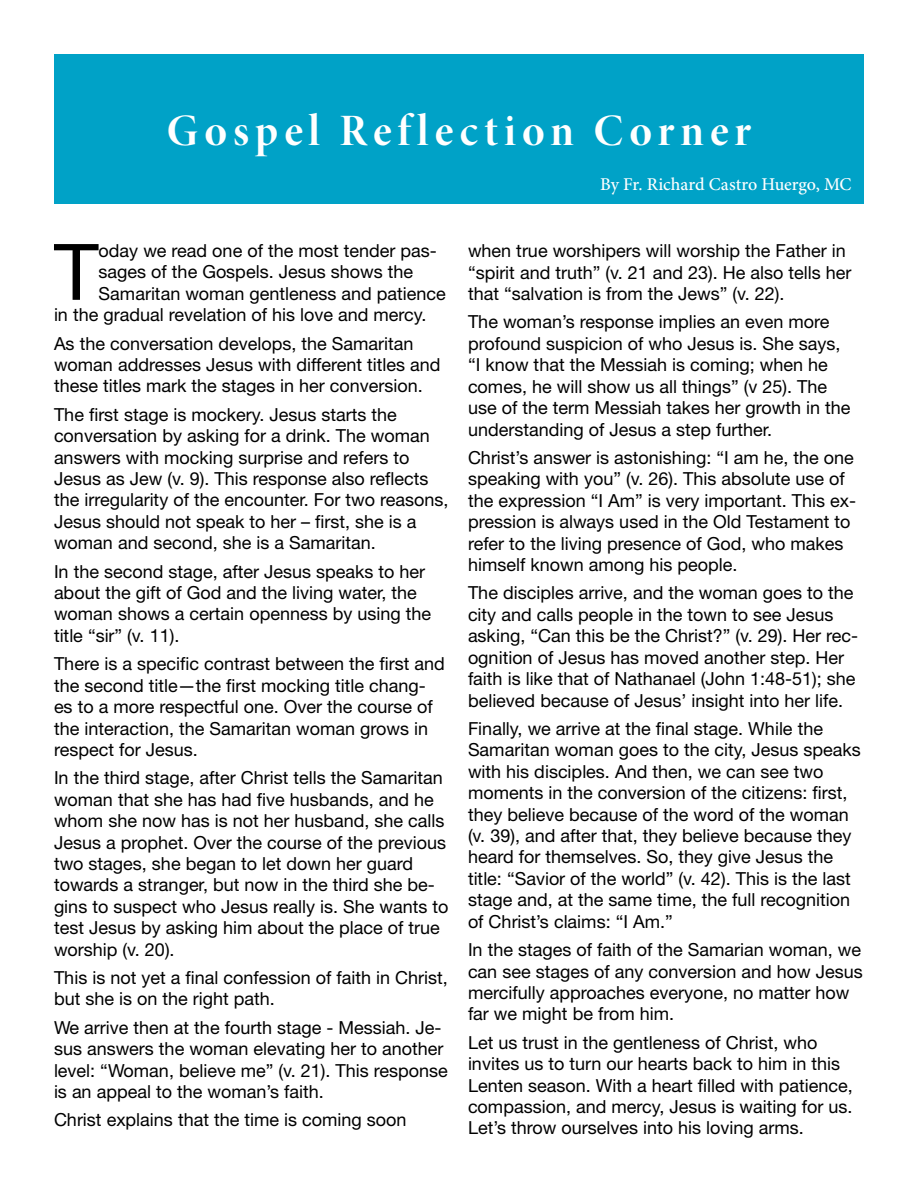
<style>
.page{position:relative;width:918px;height:1188px;background:#fff}
.page>*{position:absolute;margin:0;border:0;box-sizing:border-box;transform-origin:0 0}
.t1{font:78.15px "Helvetica Neue LT Std";color:#000}
.t2{font:45px "Minion Pro Bold Disp";letter-spacing:.13em;color:#fff}
.t3{font:18px/21.5px "Helvetica Neue LT Std";color:#000}
.t4{font:500 18px "Minion Pro";letter-spacing:-.005em;color:#fff}
</style>
<div class="page">
<div style="left:54px;top:54px;width:810px;height:149px;background:#00a2c7"></div>
<h2 class="t2" style="left:167px;top:104px;width:586px">Gospel Reflection Corner</h2>
<h1 class="t1" style="left:54px;top:225px;width:46px">T</h1>
<p class="t3" style="left:99px;top:240px;width:340px">oday we read one of the most tender pas-</p>
<p class="t3" style="left:99px;top:261px;width:316px">sages of the Gospels. Jesus shows the</p>
<p class="t3" style="left:99px;top:282px;width:349px">Samaritan woman gentleness and patience</p>
<p class="t3" style="left:54px;top:304px;width:374px">in the gradual revelation of his love and mercy.</p>
<p class="t3" style="left:54px;top:332px;width:388px">As the conversation develops, the Samaritan woman addresses Jesus with different titles and these titles mark the stages in her conversion.</p>
<p class="t3" style="left:54px;top:403px;width:396px">The first stage is mockery. Jesus starts the conversation by asking for a drink. The woman answers with mocking surprise and refers to Jesus as Jew (v. 9). This response also reflects the irregularity of the encounter. For two reasons, Jesus should not speak to her – first, she is a woman and second, she is a Samaritan.</p>
<p class="t3" style="left:54px;top:560px;width:379px">In the second stage, after Jesus speaks to her about the gift of God and the living water, the woman shows a certain openness by using the title “sir” (v. 11).</p>
<p class="t3" style="left:54px;top:653px;width:392px">There is a specific contrast between the first and the second title—the first mocking title chang&shy;es to a more respectful one. Over the course of the interaction, the Samaritan woman grows in respect for Jesus.</p>
<p class="t3" style="left:54px;top:767px;width:396px">In the third stage, after Christ tells the Samaritan woman that she has had five husbands, and he whom she now has is not her husband, she calls Jesus a prophet. Over the course of the previous two stages, she began to let down her guard towards a stranger, but now in the third she be&shy;gins to suspect who Jesus really is. She wants to test Jesus by asking him about the place of true worship (v. 20).</p>
<p class="t3" style="left:54px;top:967px;width:395px">This is not yet a final confession of faith in Christ, but she is on the right path.</p>
<p class="t3" style="left:54px;top:1016px;width:395px">We arrive then at the fourth stage - Messiah. Je&shy;sus answers the woman elevating her to another level: “Woman, believe me” (v. 21). This response is an appeal to the woman’s faith.</p>
<p class="t3" style="left:54px;top:1109px;width:354px">Christ explains that the time is coming soon</p>
<p class="t4" style="left:600px;top:173px;width:253px">By Fr. Richard Castro Huergo, MC</p>
<p class="t3" style="left:468px;top:240px;width:385px">when true worshipers will worship the Father in “spirit and truth” (v. 21 and 23). He also tells her that “salvation is from the Jews” (v. 22).</p>
<p class="t3" style="left:468px;top:311px;width:384px">The woman’s response implies an even more profound suspicion of who Jesus is. She says, “I know that the Messiah is coming; when he comes, he will show us all things” (v 25). The use of the term Messiah takes her growth in the understanding of Jesus a step further.</p>
<p class="t3" style="left:468px;top:446px;width:390px">Christ’s answer is astonishing: “I am he, the one speaking with you” (v. 26). This absolute use of the expression “I Am” is very important. This ex&shy;pression is always used in the Old Testament to refer to the living presence of God, who makes himself known among his people.</p>
<p class="t3" style="left:468px;top:582px;width:392px">The disciples arrive, and the woman goes to the city and calls people in the town to see Jesus asking, “Can this be the Christ?” (v. 29). Her rec&shy;ognition of Jesus has moved another step. Her faith is like that of Nathanael (John 1:48-51); she believed because of Jesus’ insight into her life.</p>
<p class="t3" style="left:468px;top:717px;width:394px">Finally, we arrive at the final stage. While the Samaritan woman goes to the city, Jesus speaks with his disciples. And then, we can see two moments in the conversion of the citizens: first, they believe because of the word of the woman (v. 39), and after that, they believe because they heard for themselves. So, they give Jesus the title: “Savior of the world” (v. 42). This is the last stage and, at the same time, the full recognition of Christ’s claims: “I Am.”</p>
<p class="t3" style="left:468px;top:939px;width:396px">In the stages of faith of the Samarian woman, we can see stages of any conversion and how Jesus mercifully approaches everyone, no matter how far we might be from him.</p>
<p class="t3" style="left:468px;top:1031px;width:386px">Let us trust in the gentleness of Christ, who invites us to turn our hearts back to him in this Lenten season. With a heart filled with patience, compassion, and mercy, Jesus is waiting for us.<br>Let’s throw ourselves into his loving arms.</p>
</div>
